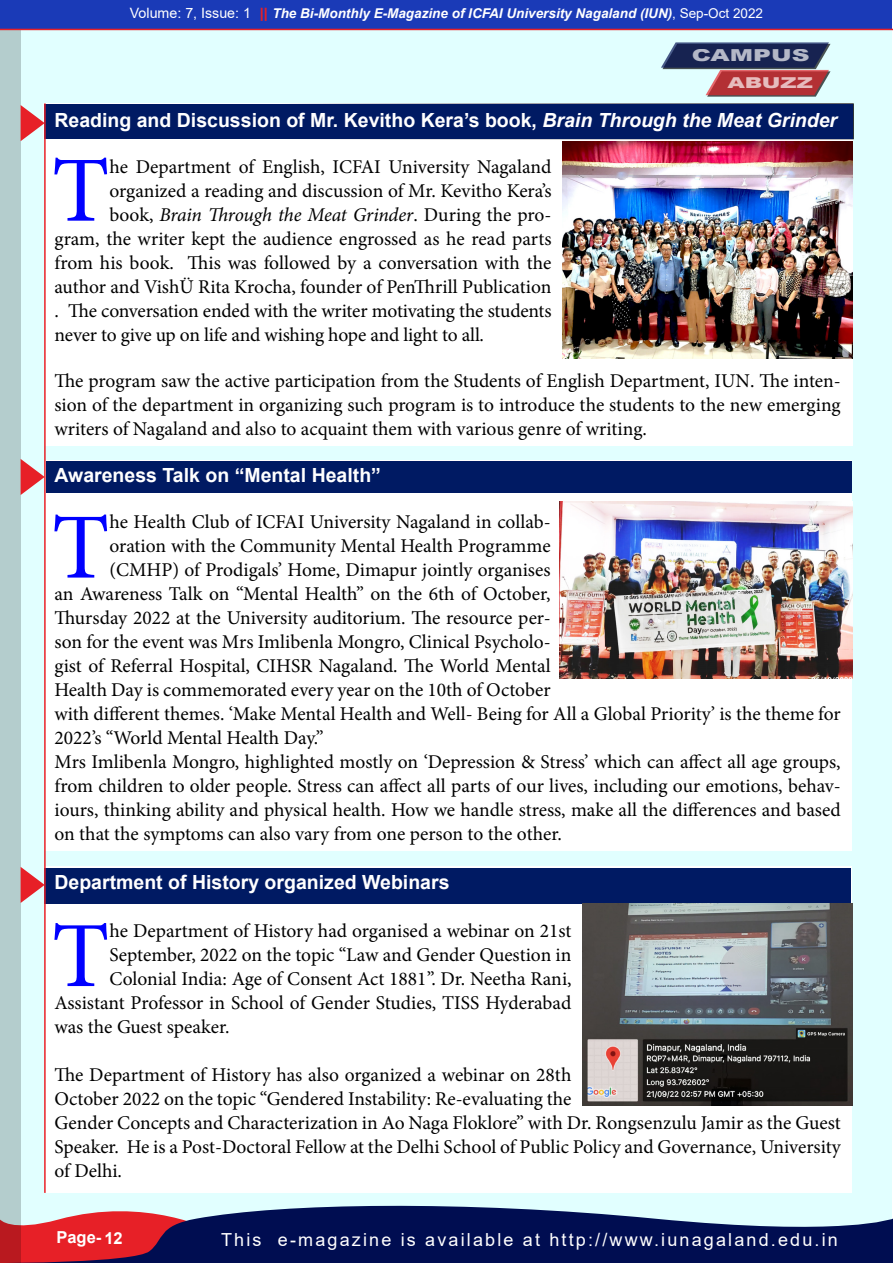
<style>
.page{position:relative;width:893px;height:1263px;background:#fff}
.page>*{position:absolute;margin:0;border:0;box-sizing:border-box;transform-origin:0 0}
.t1{font:93.3px "Minion Pro";color:#00f}
.t2{font:19.5px/24px "Minion Pro";letter-spacing:-.005em;color:#000;text-align:justify}
.t3{font:700 19.5px "Arial";color:#fff}
.t4{font:italic 19.5px "Minion Pro";letter-spacing:-.01em;color:#000}
.t5{font:18px "Arial";letter-spacing:.12em;color:#fff}
.t6{font:700 16.5px "Arial";color:#fff}
.t7{font:900 16.5px "Arial";color:#fff;scale:1.5 1}
.t8{font:900 15px "Arial";color:#fff;scale:1.5 1}
.t9{font:italic 700 13.5px "Arial";color:#fff}
.s1{font-weight:400;font-style:normal;font-size:14.25px}
.s2{font-weight:900;font-style:normal;font-size:14.25px;color:#e72027}
.s3{font-weight:400;font-style:normal}
.s4{font-style:italic}
.s5{font-style:normal}
</style>
<div class="page">
<div style="left:0;top:0;width:891px;height:1263px;background:#e1ffff"></div>
<svg style="left:20px;top:1200px;width:873px;height:63px;fill:#000d51"></svg>
<div style="left:0;top:0;width:20px;height:1263px;background:#b4cdcd"></div>
<div style="left:45px;top:103px;width:808px;height:343px;background:#fff"></div>
<div style="left:44px;top:867px;width:808px;height:326px;background:#fff"></div>
<div style="left:43px;top:103px;width:811px;height:36px;background:#001a63"></div>
<div style="left:44px;top:867px;width:806px;height:36px;background:#001a63"></div>
<div style="left:44px;top:461px;width:808px;height:390px;background:#fff"></div>
<div style="left:46px;top:461px;width:806px;height:31px;background:#001a63"></div>
<div style="left:1px;top:0;width:891px;height:29px;background:#1a3ab7"></div>
<hr style="left:0;top:29px;width:893px;height:1px;background:#e72027">
<hr style="left:44px;top:103px;width:2px;height:1090px;background:#e72027">
<svg style="left:21px;top:105px;width:24px;height:36px"></svg>
<svg style="left:21px;top:459px;width:24px;height:36px"></svg>
<svg style="left:21px;top:867px;width:24px;height:36px"></svg>
<img style="left:562px;top:141px;width:290px;height:218px">
<img style="left:560px;top:501px;width:292px;height:177px">
<svg style="left:661px;top:42px;width:169px;height:55px"></svg>
<img style="left:582px;top:903px;width:270px;height:203px">
<p class="t9" style="left:130px;top:4px;width:635px"><span class="s1">Volume: 7, Issue: 1</span> <span class="s2">||</span> The Bi-Monthly E-Magazine of ICFAI University Nagaland (IUN)<span class="s3">, Sep-Oct 2022</span></p>
<p class="t7" style="left:691px;top:43px;width:80px">CAMPUS</p>
<p class="t8" style="left:727px;top:72px;width:59px">ABUZZ</p>
<p class="t3" style="left:54px;top:106px;width:784px">Reading and Discussion of Mr. Kevitho Kera’s book, <span class="s4">Brain Through the Meat Grinder</span></p>
<p class="t1" style="left:52px;top:128px;width:59px">T</p>
<p class="t2" style="left:109px;top:155px;width:444px">he Department of English, ICFAI University Nagaland</p>
<p class="t2" style="left:109px;top:179px;width:444px">organized a reading and discussion of Mr. Kevitho Kera’s</p>
<p class="t4" style="left:109px;top:201px;width:444px"><span class="s5">book,</span> Brain Through the Meat Grinder<span class="s5">. During the pro-</span></p>
<p class="t2" style="left:54px;top:227px;width:499px">gram, the writer kept the audience engrossed as he read parts</p>
<p class="t2" style="left:54px;top:251px;width:498px">from his book. This was followed by a conversation with the</p>
<p class="t2" style="left:54px;top:275px;width:499px">author and VishÜ Rita Krocha, founder of PenThrill Publication</p>
<p class="t2" style="left:54px;top:299px;width:499px">. The conversation ended with the writer motivating the students</p>
<p class="t2" style="left:54px;top:323px;width:431px">never to give up on life and wishing hope and light to all.</p>
<p class="t2" style="left:54px;top:369px;width:788px">The program saw the active participation from the Students of English Department, IUN. The inten&shy;sion of the department in organizing such program is to introduce the students to the new emerging writers of Nagaland and also to acquaint them with various genre of writing.</p>
<p class="t3" style="left:54px;top:462px;width:328px">Awareness Talk on “Mental Health”</p>
<p class="t1" style="left:52px;top:485px;width:59px">T</p>
<p class="t2" style="left:109px;top:510px;width:443px">he Health Club of ICFAI University Nagaland in collab-</p>
<p class="t2" style="left:109px;top:534px;width:443px">oration with the Community Mental Health Programme</p>
<p class="t2" style="left:109px;top:558px;width:443px">(CMHP) of Prodigals’ Home, Dimapur jointly organises</p>
<p class="t2" style="left:54px;top:582px;width:498px">an Awareness Talk on “Mental Health” on the 6th of October,</p>
<p class="t2" style="left:54px;top:606px;width:498px">Thursday 2022 at the University auditorium. The resource per-</p>
<p class="t2" style="left:54px;top:630px;width:498px">son for the event was Mrs Imlibenla Mongro, Clinical Psycholo-</p>
<p class="t2" style="left:54px;top:654px;width:498px">gist of Referral Hospital, CIHSR Nagaland. The World Mental</p>
<p class="t2" style="left:54px;top:678px;width:498px">Health Day is commemorated every year on the 10th of October</p>
<p class="t2" style="left:54px;top:702px;width:788px">with different themes. ‘Make Mental Health and Well- Being for All a Global Priority’ is the theme for</p>
<p class="t2" style="left:54px;top:726px;width:271px">2022’s “World Mental Health Day.”</p>
<p class="t2" style="left:54px;top:750px;width:788px">Mrs Imlibenla Mongro, highlighted mostly on ‘Depression &amp; Stress’ which can affect all age groups, from children to older people. Stress can affect all parts of our lives, including our emotions, behav&shy;iours, thinking ability and physical health. How we handle stress, make all the differences and based on that the symptoms can also vary from one person to the other.</p>
<p class="t3" style="left:54px;top:868px;width:397px">Department of History organized Webinars</p>
<p class="t1" style="left:52px;top:894px;width:59px">T</p>
<p class="t2" style="left:109px;top:918px;width:464px">he Department of History had organised a webinar on 21st</p>
<p class="t2" style="left:109px;top:942px;width:464px">September, 2022 on the topic “Law and Gender Question in</p>
<p class="t2" style="left:109px;top:966px;width:464px">Colonial India: Age of Consent Act 1881”. Dr. Neetha Rani,</p>
<p class="t2" style="left:54px;top:990px;width:519px">Assistant Professor in School of Gender Studies, TISS Hyderabad</p>
<p class="t2" style="left:54px;top:1014px;width:177px">was the Guest speaker.</p>
<p class="t2" style="left:54px;top:1062px;width:788px;text-align:left">The Department of History has also organized a webinar on 28th<br>October 2022 on the topic “Gendered Instability: Re-evaluating the<br>Gender Concepts and Characterization in Ao Naga Floklore” with Dr. Rongsenzulu Jamir as the Guest Speaker. He is a Post-Doctoral Fellow at the Delhi School of Public Policy and Governance, University of Delhi.</p>
<p class="t6" style="left:56px;top:1226px;width:68px">Page- 12</p>
<p class="t5" style="left:221px;top:1227px;width:618px">This e-magazine is available at http://www.iunagaland.edu.in</p>
</div>
